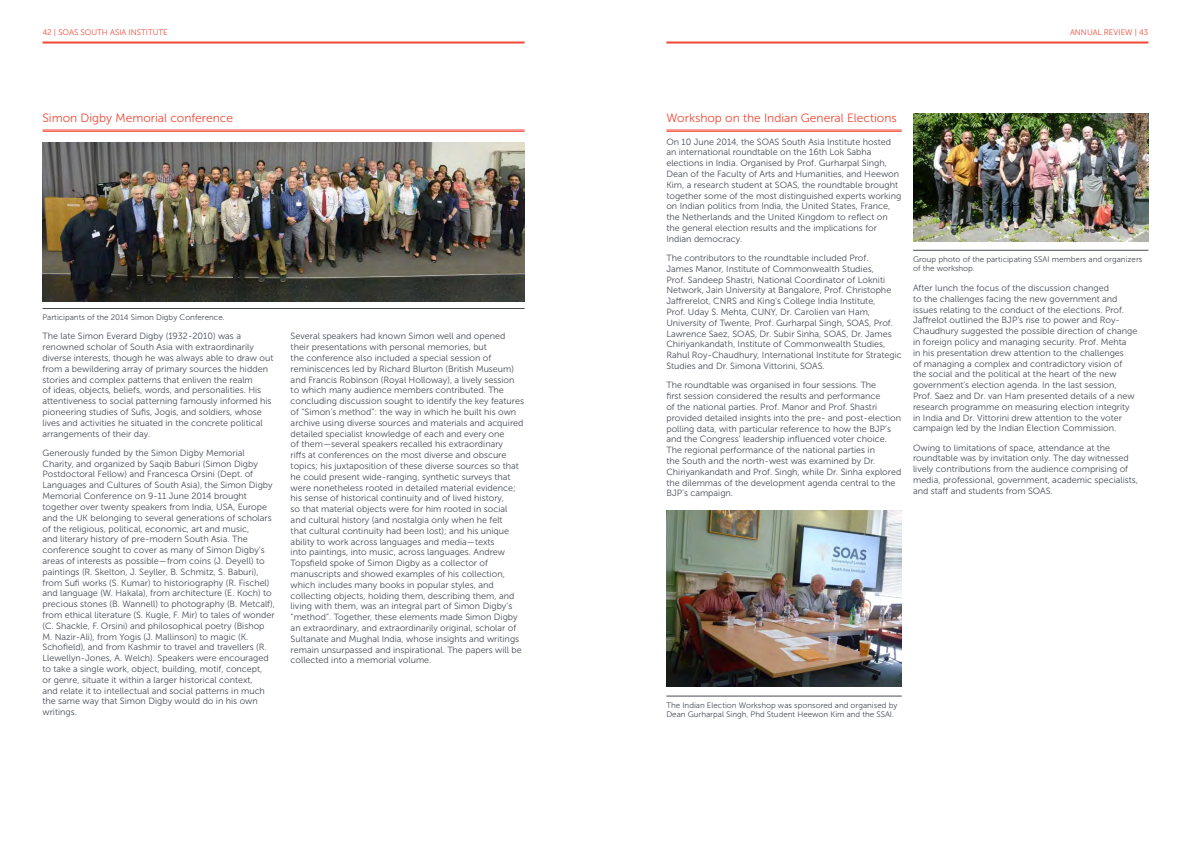
<style>
.page{position:relative;width:1191px;height:842px;background:#fff}
.page>*{position:absolute;margin:0;border:0;box-sizing:border-box;transform-origin:0 0}
.t1{font:12px "Museo Sans 300";color:#ef4835}
.t2{font:9px/10.8px "Museo Sans 300";color:#464b54}
.t3{font:8px/9.6px "Museo Sans 300";color:#464b54}
.t4{font:8px "Museo Sans 300";color:#ef4835}
</style>
<div class="page">
<hr style="left:666px;top:129px;width:235px;height:1px;background:#ef4835">
<hr style="left:666px;top:131px;width:235px;height:1px;background:#ef4835">
<img style="left:666px;top:510px;width:235px;height:177px">
<img style="left:913px;top:113px;width:235px;height:129px">
<hr style="left:666px;top:696px;width:235px;height:1px;background:#464b54">
<hr style="left:913px;top:250px;width:235px;height:1px;background:#464b54">
<hr style="left:43px;top:129px;width:481px;height:1px;background:#ef4835">
<hr style="left:43px;top:131px;width:481px;height:1px;background:#ef4835">
<img style="left:43px;top:142px;width:481px;height:159px">
<hr style="left:43px;top:308px;width:481px;height:1px;background:#464b54">
<hr style="left:43px;top:42px;width:481px;height:2px;background:#ef4835">
<hr style="left:666px;top:42px;width:482px;height:2px;background:#ef4835">
<p class="t4" style="left:43px;top:28px;width:127px">42 | SOAS SOUTH ASIA INSTITUTE</p>
<p class="t4" style="left:1070px;top:28px;width:80px">ANNUAL REVIEW | 43</p>
<h1 class="t1" style="left:43px;top:112px;width:192px">Simon Digby Memorial conference</h1>
<p class="t3" style="left:43px;top:313px;width:184px">Participants of the 2014 Simon Digby Conference.</p>
<p class="t2" style="left:43px;top:331px;width:232px">The late Simon Everard Digby (1932-2010) was a renowned scholar of South Asia with extraordinarily diverse interests, though he was always able to draw out from a bewildering array of primary sources the hidden stories and complex patterns that enliven the realm<br>of ideas, objects, beliefs, words, and personalities. His attentiveness to social patterning famously informed his pioneering studies of Sufis, Jogis, and soldiers, whose lives and activities he situated in the concrete political arrangements of their day.</p>
<p class="t2" style="left:43px;top:447px;width:234px">Generously funded by the Simon Digby Memorial Charity, and organized by Saqib Baburi (Simon Digby Postdoctoral Fellow) and Francesca Orsini (Dept. of Languages and Cultures of South Asia), the Simon Digby Memorial Conference on 9-11 June 2014 brought together over twenty speakers from India, USA, Europe and the UK belonging to several generations of scholars of the religious, political, economic, art and music,<br>and literary history of pre-modern South Asia. The conference sought to cover as many of Simon Digby’s areas of interests as possible—from coins (J. Deyell) to paintings (R. Skelton, J. Seyller, B. Schmitz, S. Baburi), from Sufi works (S. Kumar) to historiography (R. Fischel) and language (W. Hakala), from architecture (E. Koch) to precious stones (B. Wannell) to photography (B. Metcalf), from ethical literature (S. Kugle, F. Mir) to tales of wonder (C. Shackle, F. Orsini) and philosophical poetry (Bishop M. Nazir-Ali), from Yogis (J. Mallinson) to magic (K.<br>Schofield), and from Kashmir to travel and travellers (R.<br>Llewellyn-Jones, A. Welch). Speakers were encouraged to take a single work, object, building, motif, concept,<br>or genre, situate it within a larger historical context,<br>and relate it to intellectual and social patterns in much the same way that Simon Digby would do in his own writings.</p>
<p class="t2" style="left:291px;top:331px;width:235px">Several speakers had known Simon well and opened their presentations with personal memories, but<br>the conference also included a special session of reminiscences led by Richard Blurton (British Museum) and Francis Robinson (Royal Holloway), a lively session to which many audience members contributed. The concluding discussion sought to identify the key features of “Simon’s method”: the way in which he built his own archive using diverse sources and materials and acquired detailed specialist knowledge of each and every one<br>of them—several speakers recalled his extraordinary<br>riffs at conferences on the most diverse and obscure topics; his juxtaposition of these diverse sources so that he could present wide-ranging, synthetic surveys that were nonetheless rooted in detailed material evidence; his sense of historical continuity and of lived history,<br>so that material objects were for him rooted in social and cultural history (and nostalgia only when he felt<br>that cultural continuity had been lost); and his unique ability to work across languages and media—texts<br>into paintings, into music, across languages. Andrew Topsfield spoke of Simon Digby as a collector of manuscripts and showed examples of his collection, which includes many books in popular styles, and collecting objects, holding them, describing them, and living with them, was an integral part of Simon Digby’s “method”. Together, these elements made Simon Digby an extraordinary, and extraordinarily original, scholar of Sultanate and Mughal India, whose insights and writings remain unsurpassed and inspirational. The papers will be collected into a memorial volume.</p>
<h1 class="t1" style="left:666px;top:112px;width:232px">Workshop on the Indian General Elections</h1>
<p class="t2" style="left:666px;top:136px;width:236px">On 10 June 2014, the SOAS South Asia Institute hosted an international roundtable on the 16th Lok Sabha elections in India. Organised by Prof. Gurharpal Singh, Dean of the Faculty of Arts and Humanities, and Heewon Kim, a research student at SOAS, the roundtable brought together some of the most distinguished experts working on Indian politics from India, the United States, France, the Netherlands and the United Kingdom to reflect on the general election results and the implications for Indian democracy.</p>
<p class="t2" style="left:666px;top:253px;width:237px">The contributors to the roundtable included Prof.<br>James Manor, Institute of Commonwealth Studies,<br>Prof. Sandeep Shastri, National Coordinator of Lokniti Network, Jain University at Bangalore, Prof. Christophe Jaffrerelot, CNRS and King’s College India Institute,<br>Prof. Uday S. Mehta, CUNY, Dr. Carolien van Ham, University of Twente, Prof. Gurharpal Singh, SOAS, Prof.<br>Lawrence Saez, SOAS, Dr. Subir Sinha, SOAS, Dr. James Chiriyankandath, Institute of Commonwealth Studies, Rahul Roy-Chaudhury, International Institute for Strategic Studies and Dr. Simona Vittorini, SOAS.</p>
<p class="t2" style="left:666px;top:380px;width:236px">The roundtable was organised in four sessions. The<br>first session considered the results and performance<br>of the national parties. Prof. Manor and Prof. Shastri provided detailed insights into the pre- and post-election polling data, with particular reference to how the BJP’s and the Congress’ leadership influenced voter choice.<br>The regional performance of the national parties in<br>the South and the north-west was examined by Dr.<br>Chiriyankandath and Prof. Singh, while Dr. Sinha explored the dilemmas of the development agenda central to the BJP’s campaign.</p>
<p class="t3" style="left:913px;top:254px;width:231px">Group photo of the participating SSAI members and organizers of the workshop.</p>
<p class="t2" style="left:913px;top:282px;width:226px">After lunch the focus of the discussion changed<br>to the challenges facing the new government and issues relating to the conduct of the elections. Prof.<br>Jaffrelot outlined the BJP’s rise to power and Roy-Chaudhury suggested the possible direction of change in foreign policy and managing security. Prof. Mehta<br>in his presentation drew attention to the challenges<br>of managing a complex and contradictory vision of the social and the political at the heart of the new government’s election agenda. In the last session, Prof. Saez and Dr. van Ham presented details of a new research programme on measuring election integrity in India and Dr. Vittorini drew attention to the voter campaign led by the Indian Election Commission.</p>
<p class="t2" style="left:913px;top:442px;width:226px">Owing to limitations of space, attendance at the roundtable was by invitation only. The day witnessed lively contributions from the audience comprising of media, professional, government, academic specialists, and staff and students from SOAS.</p>
<p class="t3" style="left:666px;top:700px;width:232px">The Indian Election Workshop was sponsored and organised by<br>Dean Gurharpal Singh, Phd Student Heewon Kim and the SSAI.</p>
</div>
